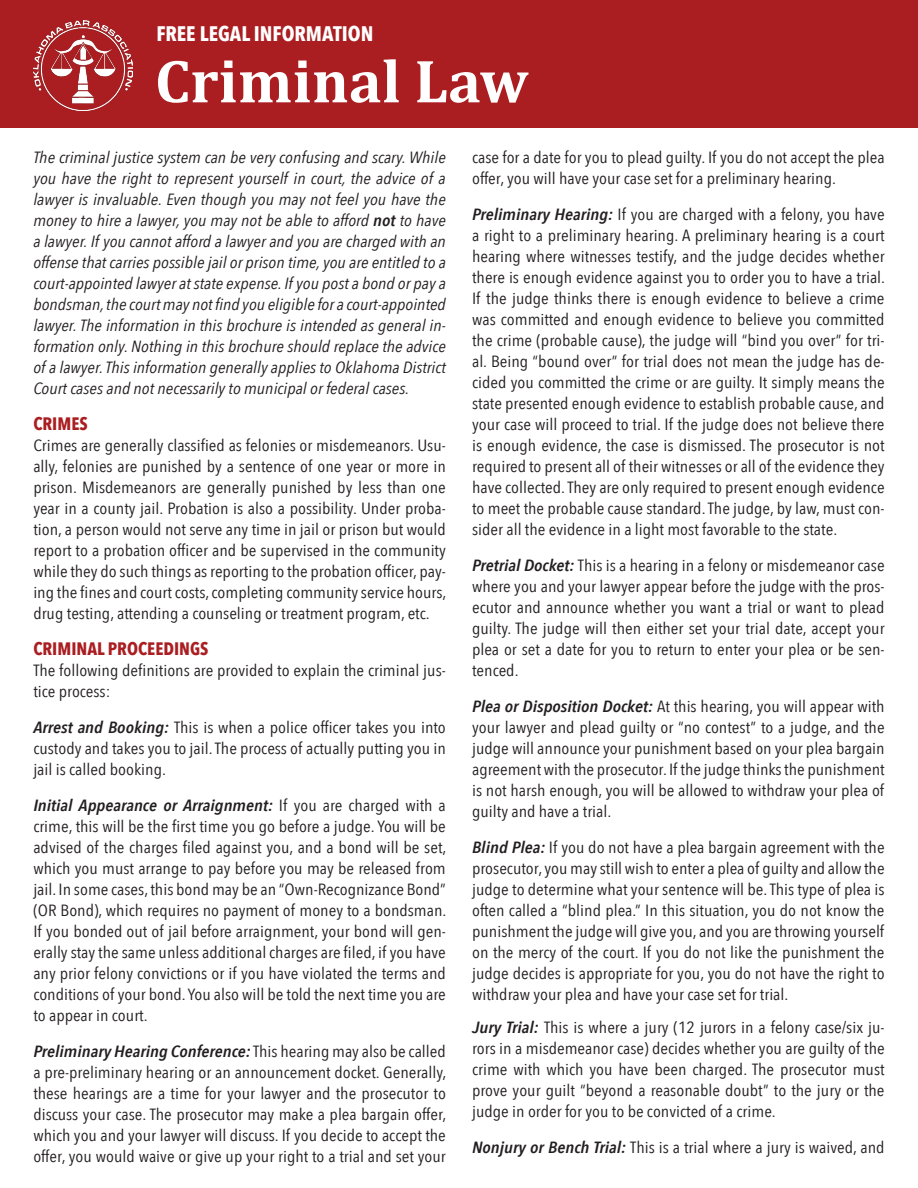
<style>
.page{position:relative;width:918px;height:1188px;background:#fff}
.page>*{position:absolute;margin:0;border:0;box-sizing:border-box;transform-origin:0 0}
.t1{font:700 61.5px "Cambria";color:#fff}
.t2{font:700 21px "Avenir Next Condensed";color:#fff}
.t3{font:700 18px "Avenir Next Condensed";color:#aa1e21}
.t4{font:16.2px/21px "Avenir Next Condensed";color:#231f20;text-align:justify;scale:1.11 1}
.t5{font:italic 16.2px/21px "Avenir Next Condensed";color:#231f20;text-align:justify;scale:1.11 1}
.s1{font-weight:600}
.s2{font-weight:600;font-style:italic}
</style>
<div class="page">
<div style="left:0;top:0;width:918px;height:127px;background:#aa1e21"></div>
<img style="left:33px;top:20px;width:99px;height:91px">
<p class="t2" style="left:156px;top:21px;width:218px">FREE LEGAL INFORMATION</p>
<p class="t1" style="left:155px;top:44px;width:375px">Criminal Law</p>
<p class="t5" style="left:33px;top:147px;width:373px">The criminal justice system can be very confusing and scary. While you have the right to represent yourself in court, the advice of a lawyer is invaluable. Even though you may not feel you have the money to hire a lawyer, you may not be able to afford <span class="s1">not</span> to have a lawyer. If you cannot afford a lawyer and you are charged with an offense that carries possible jail or prison time, you are entitled to a court-appointed lawyer at state expense. If you post a bond or pay a bondsman, the court may not find you eligible for a court-appointed lawyer. The information in this brochure is intended as general in&shy;formation only. Nothing in this brochure should replace the advice of a lawyer. This information generally applies to Oklahoma District Court cases and not necessarily to municipal or federal cases.</p>
<p class="t3" style="left:33px;top:412px;width:56px">CRIMES</p>
<p class="t4" style="left:33px;top:434px;width:374px">Crimes are generally classified as felonies or misdemeanors. Usu&shy;ally, felonies are punished by a sentence of one year or more in prison. Misdemeanors are generally punished by less than one year in a county jail. Probation is also a possibility. Under proba&shy;tion, a person would not serve any time in jail or prison but would report to a probation officer and be supervised in the community while they do such things as reporting to the probation officer, pay&shy;ing the fines and court costs, completing community service hours, drug testing, attending a counseling or treatment program, etc.</p>
<p class="t3" style="left:33px;top:637px;width:177px">CRIMINAL PROCEEDINGS</p>
<p class="t4" style="left:33px;top:659px;width:373px">The following definitions are provided to explain the criminal jus&shy;tice process:</p>
<p class="t4" style="left:33px;top:716px;width:373px"><span class="s2">Arrest and Booking:</span> This is when a police officer takes you into custody and takes you to jail. The process of actually putting you in jail is called booking.</p>
<p class="t4" style="left:33px;top:794px;width:374px"><span class="s2">Initial Appearance or Arraignment:</span> If you are charged with a crime, this will be the first time you go before a judge. You will be advised of the charges filed against you, and a bond will be set, which you must arrange to pay before you may be released from jail. In some cases, this bond may be an “Own-Recognizance Bond” (OR Bond), which requires no payment of money to a bondsman.<br>If you bonded out of jail before arraignment, your bond will gen&shy;erally stay the same unless additional charges are filed, if you have any prior felony convictions or if you have violated the terms and conditions of your bond. You also will be told the next time you are to appear in court.</p>
<p class="t4" style="left:33px;top:1040px;width:374px"><span class="s2">Preliminary Hearing Conference:</span> This hearing may also be called a pre-preliminary hearing or an announcement docket. Generally, these hearings are a time for your lawyer and the prosecutor to discuss your case. The prosecutor may make a plea bargain offer, which you and your lawyer will discuss. If you decide to accept the offer, you would waive or give up your right to a trial and set your</p>
<p class="t4" style="left:472px;top:146px;width:373px">case for a date for you to plead guilty. If you do not accept the plea offer, you will have your case set for a preliminary hearing.</p>
<p class="t4" style="left:472px;top:203px;width:374px"><span class="s2">Preliminary Hearing:</span> If you are charged with a felony, you have a right to a preliminary hearing. A preliminary hearing is a court hearing where witnesses testify, and the judge decides whether there is enough evidence against you to order you to have a trial.<br>If the judge thinks there is enough evidence to believe a crime was committed and enough evidence to believe you committed the crime (probable cause), the judge will “bind you over” for tri&shy;al. Being “bound over” for trial does not mean the judge has de&shy;cided you committed the crime or are guilty. It simply means the state presented enough evidence to establish probable cause, and your case will proceed to trial. If the judge does not believe there is enough evidence, the case is dismissed. The prosecutor is not required to present all of their witnesses or all of the evidence they have collected. They are only required to present enough evidence to meet the probable cause standard. The judge, by law, must con&shy;sider all the evidence in a light most favorable to the state.</p>
<p class="t4" style="left:472px;top:554px;width:373px"><span class="s2">Pretrial Docket:</span> This is a hearing in a felony or misdemeanor case where you and your lawyer appear before the judge with the pros&shy;ecutor and announce whether you want a trial or want to plead guilty. The judge will then either set your trial date, accept your plea or set a date for you to return to enter your plea or be sen&shy;tenced.</p>
<p class="t4" style="left:472px;top:695px;width:373px"><span class="s2">Plea or Disposition Docket:</span> At this hearing, you will appear with your lawyer and plead guilty or “no contest” to a judge, and the judge will announce your punishment based on your plea bargain agreement with the prosecutor. If the judge thinks the punishment is not harsh enough, you will be allowed to withdraw your plea of guilty and have a trial.</p>
<p class="t4" style="left:472px;top:836px;width:373px"><span class="s2">Blind Plea:</span> If you do not have a plea bargain agreement with the prosecutor, you may still wish to enter a plea of guilty and allow the judge to determine what your sentence will be. This type of plea is often called a “blind plea.” In this situation, you do not know the punishment the judge will give you, and you are throwing yourself on the mercy of the court. If you do not like the punishment the judge decides is appropriate for you, you do not have the right to withdraw your plea and have your case set for trial.</p>
<p class="t4" style="left:472px;top:1016px;width:373px"><span class="s2">Jury Trial:</span> This is where a jury (12 jurors in a felony case/six ju&shy;rors in a misdemeanor case) decides whether you are guilty of the crime with which you have been charged. The prosecutor must prove your guilt “beyond a reasonable doubt” to the jury or the judge in order for you to be convicted of a crime.</p>
<p class="t4" style="left:472px;top:1136px;width:373px"><span class="s2">Nonjury or Bench Trial:</span> This is a trial where a jury is waived, and</p>
</div>
